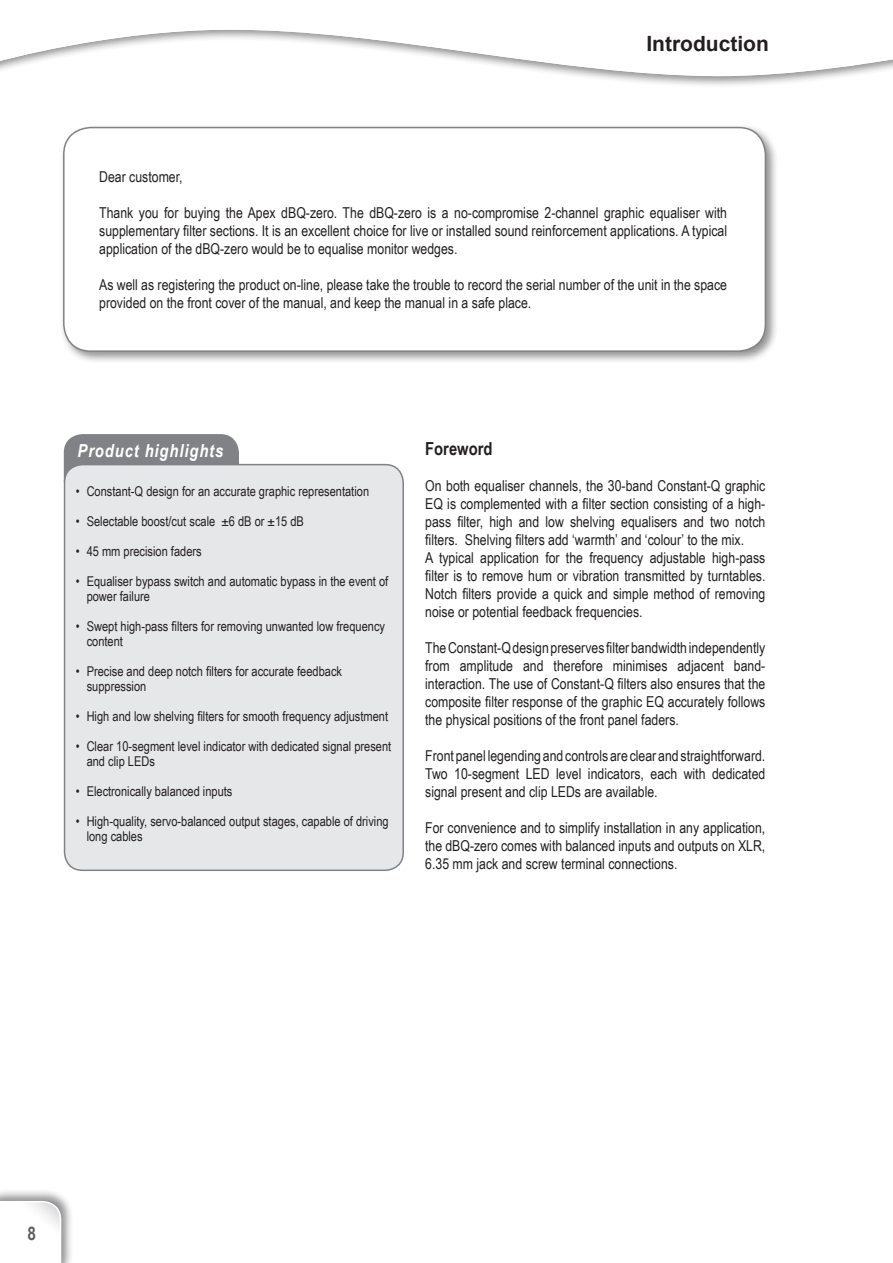
<style>
.page{position:relative;width:893px;height:1263px;background:#fff}
.page>*{position:absolute;margin:0;border:0;box-sizing:border-box;transform-origin:0 0}
.t1{font:700 21px "Arial";color:#231f20}
.t2{font:700 18.75px "Arial Narrow";color:#5f5f62}
.t3{font:italic 700 18px "Arial Narrow";letter-spacing:.05em;color:#fff}
.t4{font:700 18px "Arial Narrow";color:#231f20}
.t5{font:15px/18px "Arial Narrow";color:#231f20;text-align:justify}
.t6{font:13.5px/15px "Arial Narrow";color:#231f20}
</style>
<div class="page">
<div style="left:0;top:1188px;width:74px;height:75px;background:#231f20;opacity:.5"></div>
<svg style="left:0;top:1201px;width:61px;height:62px"></svg>
<div style="left:0;top:0;width:893px;height:88px;background:#231f20;opacity:.5"></div>
<svg style="left:0;top:0;width:893px;height:77px"></svg>
<div style="left:59px;top:123px;width:719px;height:241px;background:#231f20;opacity:.5"></div>
<div style="left:64px;top:128px;width:701px;height:223px;background:#fff;border-radius:27px"></div>
<div style="left:63px;top:127px;width:703px;height:225px;border:2px solid #808285;border-radius:27px"></div>
<div style="left:65px;top:435px;width:173px;height:63px;background:#808285;border-radius:18px"></div>
<div style="left:64px;top:434px;width:175px;height:65px;border:2px solid #808285;border-radius:18px"></div>
<div style="left:65px;top:465px;width:338px;height:405px;background:#e6e7e9;border-radius:18px"></div>
<div style="left:64px;top:464px;width:340px;height:407px;border:2px solid #808285;border-radius:18px"></div>
<h1 class="t1" style="left:646px;top:36px;width:124px">Introduction</h1>
<p class="t5" style="left:99px;top:169px;width:85px">Dear customer,</p>
<p class="t5" style="left:99px;top:205px;width:629px">Thank you for buying the Apex dBQ-zero. The dBQ-zero is a no-compromise 2-channel graphic equaliser with supplementary filter sections. It is an excellent choice for live or installed sound reinforcement applications. A typical application of the dBQ-zero would be to equalise monitor wedges.</p>
<p class="t5" style="left:99px;top:277px;width:629px">As well as registering the product on-line, please take the trouble to record the serial number of the unit in the space provided on the front cover of the manual, and keep the manual in a safe place.</p>
<p class="t3" style="left:78px;top:443px;width:147px">Product highlights</p>
<p class="t6" style="left:76px;top:484px;width:295px">• Constant-Q design for an accurate graphic representation</p>
<p class="t6" style="left:76px;top:514px;width:230px">• Selectable boost/cut scale ±6 dB or ±15 dB</p>
<p class="t6" style="left:76px;top:544px;width:127px">• 45 mm precision faders</p>
<p class="t6" style="left:87px;top:574px;width:303px;text-indent:-11px">• Equaliser bypass switch and automatic bypass in the event of power failure</p>
<p class="t6" style="left:87px;top:619px;width:300px;text-indent:-11px">• Swept high-pass filters for removing unwanted low frequency content</p>
<p class="t6" style="left:87px;top:664px;width:257px;text-indent:-11px">• Precise and deep notch filters for accurate feedback suppression</p>
<p class="t6" style="left:76px;top:709px;width:314px">• High and low shelving filters for smooth frequency adjustment</p>
<p class="t6" style="left:87px;top:739px;width:306px;text-indent:-11px">• Clear 10-segment level indicator with dedicated signal present and clip LEDs</p>
<p class="t6" style="left:76px;top:784px;width:158px">• Electronically balanced inputs</p>
<p class="t6" style="left:87px;top:814px;width:303px;text-indent:-11px">• High-quality, servo-balanced output stages, capable of driving long cables</p>
<p class="t4" style="left:425px;top:442px;width:69px">Foreword</p>
<p class="t5" style="left:425px;top:478px;width:342px;text-align:left">On both equaliser channels, the 30-band Constant-Q graphic EQ is complemented with a filter section consisting of a high&shy;pass filter, high and low shelving equalisers and two notch filters. Shelving filters add ‘warmth’ and ‘colour’ to the mix.<br>A typical application for the frequency adjustable high-pass filter is to remove hum or vibration transmitted by turntables.<br>Notch filters provide a quick and simple method of removing noise or potential feedback frequencies.</p>
<p class="t5" style="left:425px;top:638px;width:342px">The Constant-Q design preserves filter bandwidth independently from amplitude and therefore minimises adjacent band&shy;interaction. The use of Constant-Q filters also ensures that the composite filter response of the graphic EQ accurately follows the physical positions of the front panel faders.</p>
<p class="t5" style="left:425px;top:748px;width:342px">Front panel legending and controls are clear and straightforward.<br>Two 10-segment LED level indicators, each with dedicated signal present and clip LEDs are available.</p>
<p class="t5" style="left:425px;top:820px;width:342px">For convenience and to simplify installation in any application, the dBQ-zero comes with balanced inputs and outputs on XLR, 6.35 mm jack and screw terminal connections.</p>
<p class="t2" style="left:28px;top:1226px;width:10px">8</p>
</div>
